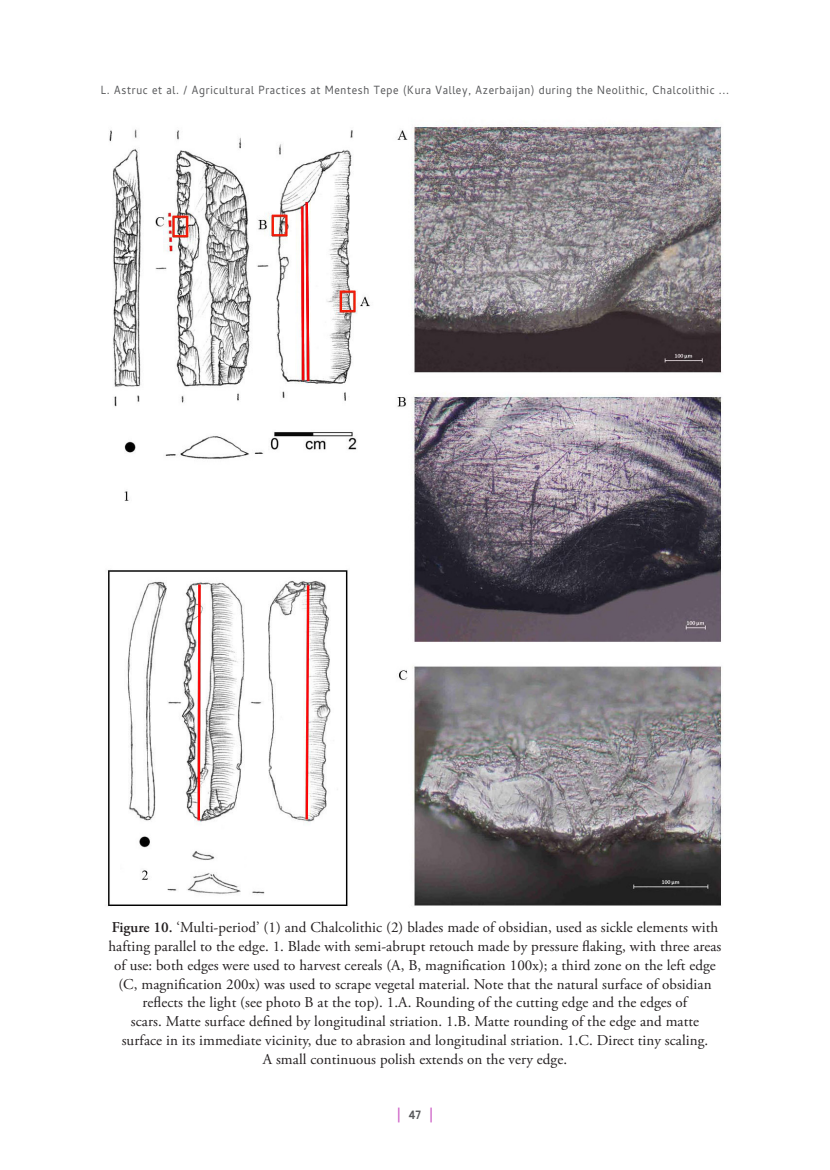
<style>
.page{position:relative;width:830px;height:1170px;background:#fff}
.page>*{position:absolute;margin:0;border:0;box-sizing:border-box;transform-origin:0 0}
.t1{font:700 18px "Cambay Devanagari";color:#ce62c7;scale:.9 1}
.TJAS_Resimaltı{font:15px/18.8px "Adobe Garamond Pro";letter-spacing:.005em;color:#231f20;text-align:center}
.t2{font:15px "Cambay Devanagari";letter-spacing:.05em;color:#57585a;scale:.9 1}
.s1{font-weight:600}
.s2{color:#57585a}
</style>
<div class="page">
<img style="left:107px;top:123px;width:615px;height:783px">
<p class="t2" style="left:101px;top:82px;width:699px">L. Astruc et al. / Agricultural Practices at Mentesh Tepe (Kura Valley, Azerbaijan) during the Neolithic, Chalcolithic ...</p>
<p class="TJAS_Resimaltı" style="left:108px;top:918px;width:614px"><span class="s1">Figure 10.</span> ‘Multi-period’ (1) and Chalcolithic (2) blades made of obsidian, used as sickle elements with hafting parallel to the edge. 1. Blade with semi-abrupt retouch made by pressure flaking, with three areas of use: both edges were used to harvest cereals (A, B, magnification 100x); a third zone on the left edge (C, magnification 200x) was used to scrape vegetal material. Note that the natural surface of obsidian reflects the light (see photo B at the top). 1.A. Rounding of the cutting edge and the edges of<br>scars. Matte surface defined by longitudinal striation. 1.B. Matte rounding of the edge and matte<br>surface in its immediate vicinity, due to abrasion and longitudinal striation. 1.C. Direct tiny scaling.<br>A small continuous polish extends on the very edge.</p>
<p class="t1" style="left:396px;top:1102px;width:43px">| <span class="s2">47</span> |</p>
</div>
